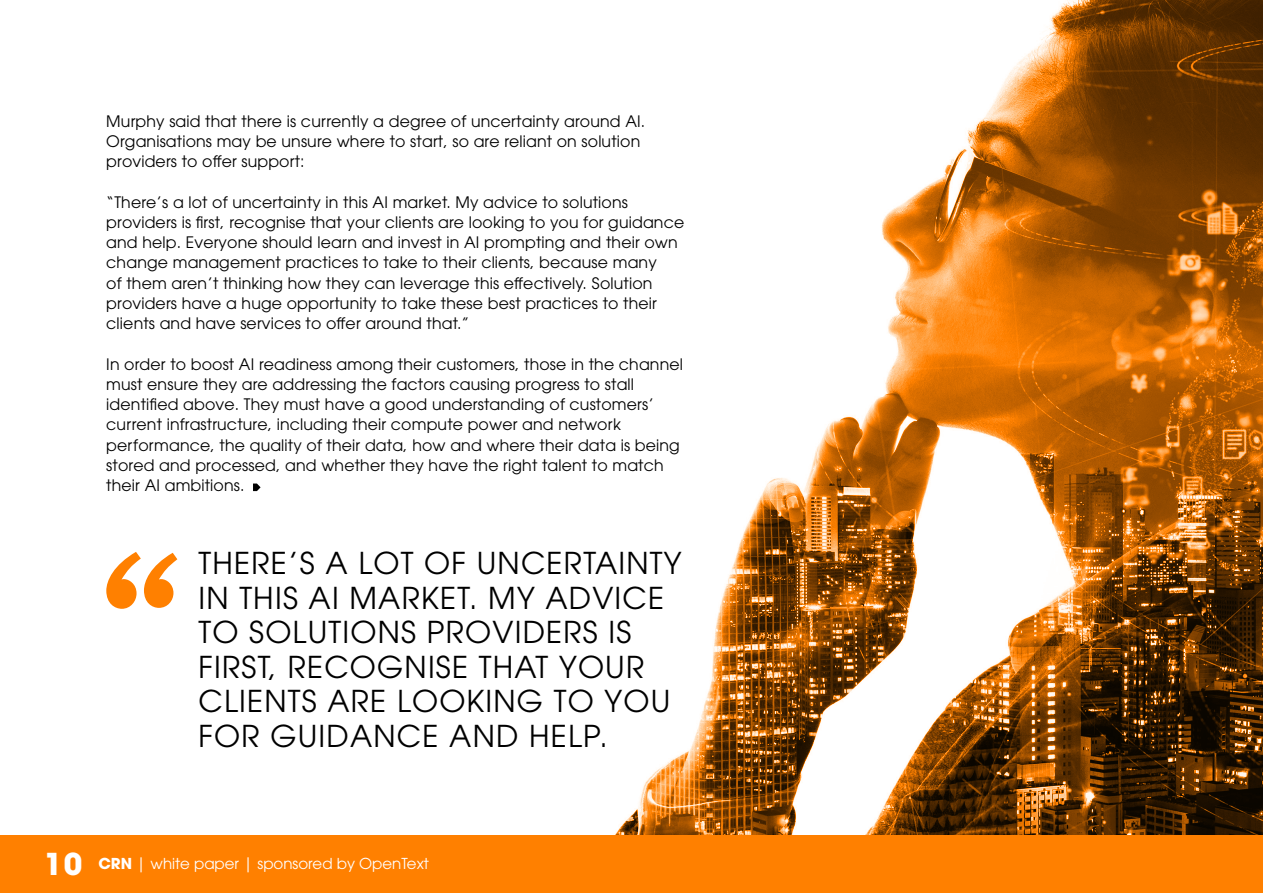
<style>
.page{position:relative;width:1263px;height:893px;background:#fff}
.page>*{position:absolute;margin:0;border:0;box-sizing:border-box;transform-origin:0 0}
.t1{font:30px/34.5px "ITC Avant Garde Pro";letter-spacing:.04em;color:#000}
.t2{font:15.75px/20.2px "ITC Avant Garde Pro";letter-spacing:.01em;color:#000}
.t3{font:15px "ITC Avant Garde Pro";color:#fff}
.s1{font-weight:700;font-size:30px}
.s2{font-weight:700}
</style>
<div class="page">
<svg style="left:615px;top:0;width:648px;height:835px"></svg>
<div style="left:0;top:835px;width:1263px;height:58px;background:#ff8000"></div>
<svg style="left:106px;top:552px;width:71px;height:57px"></svg>
<svg style="left:253px;top:483px;width:8px;height:8px"></svg>
<p class="t2" style="left:106px;top:110px;width:540px">Murphy said that there is currently a degree of uncertainty around AI.<br>Organisations may be unsure where to start, so are reliant on solution providers to offer support:</p>
<p class="t2" style="left:106px;top:191px;width:579px">“There’s a lot of uncertainty in this AI market. My advice to solutions providers is first, recognise that your clients are looking to you for guidance and help. Everyone should learn and invest in AI prompting and their own change management practices to take to their clients, because many<br>of them aren’t thinking how they can leverage this effectively. Solution providers have a huge opportunity to take these best practices to their clients and have services to offer around that.”</p>
<p class="t2" style="left:106px;top:353px;width:578px">In order to boost AI readiness among their customers, those in the channel must ensure they are addressing the factors causing progress to stall identified above. They must have a good understanding of customers’ current infrastructure, including their compute power and network performance, the quality of their data, how and where their data is being stored and processed, and whether they have the right talent to match their AI ambitions.</p>
<h1 class="t1" style="left:198px;top:545px;width:485px">THERE’S A LOT OF UNCERTAINTY<br>IN THIS AI MARKET. MY ADVICE<br>TO SOLUTIONS PROVIDERS IS<br>FIRST, RECOGNISE THAT YOUR<br>CLIENTS ARE LOOKING TO YOU<br>FOR GUIDANCE AND HELP.</h1>
<p class="t3" style="left:44px;top:854px;width:386px"><span class="s1">10</span> <span class="s2">CRN</span> | white paper | sponsored by OpenText</p>
</div>
